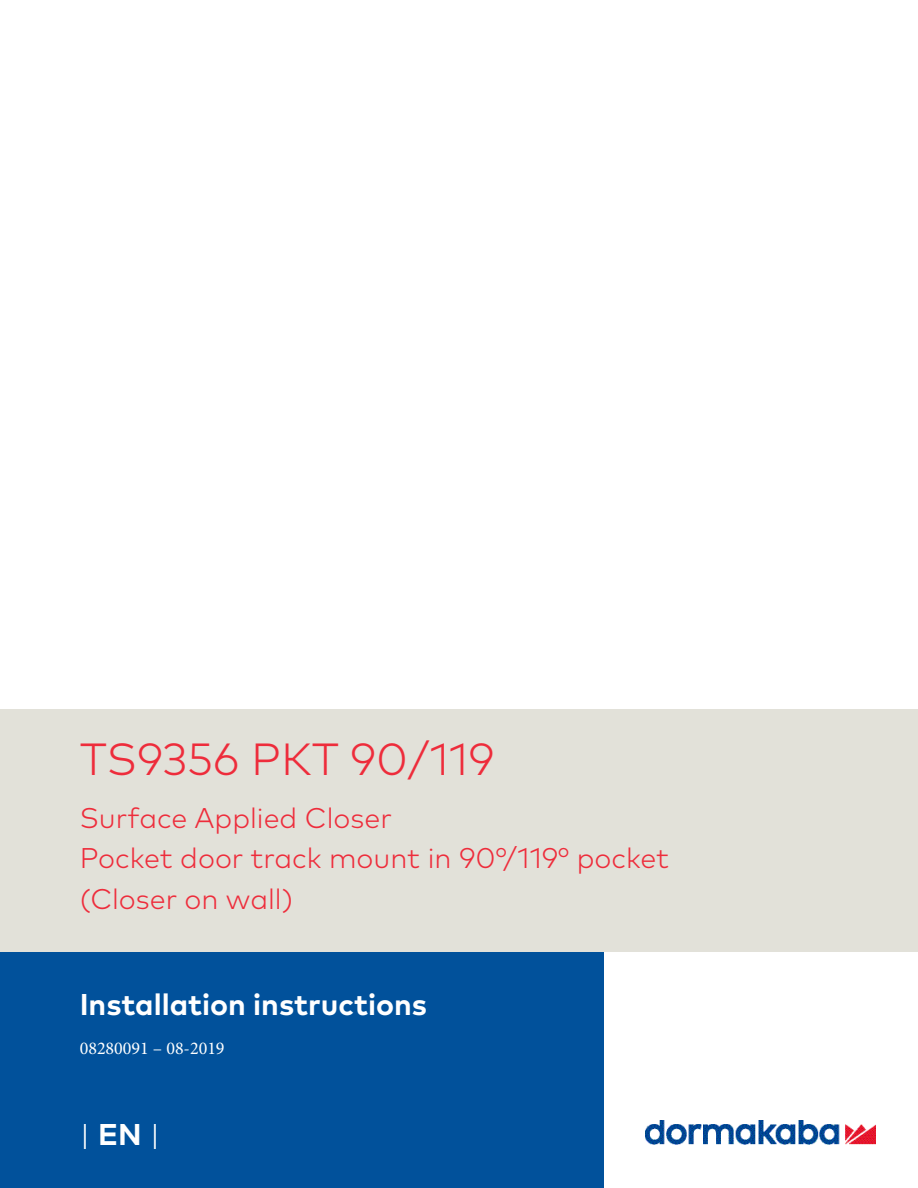
<style>
.page{position:relative;width:918px;height:1188px;background:#fff}
.page>*{position:absolute;margin:0;border:0;box-sizing:border-box;transform-origin:0 0}
.Title_30pt_36pt{font:300 45px "Mark Pro";color:#ee2c3b}
.Title_Bold_20pt_24pt{font:700 30px "Mark Pro";color:#fff}
.Title_Bold_20pt_24pt-2{font:300 30px "Mark Pro";color:#fff}
.Subtitle_20pt_36pt{font:300 28.5px "Mark Pro";color:#ee2c3b}
.t1{font:18px "Minion Pro";color:#fff}
.s1{font-weight:700}
</style>
<div class="page">
<img style="left:646px;top:1120px;width:230px;height:25px">
<div style="left:0;top:952px;width:603px;height:236px;background:#01519b"></div>
<div style="left:0;top:709px;width:918px;height:243px;background:#e2e1d9"></div>
<p class="Title_30pt_36pt" style="left:80px;top:725px;width:416px">TS9356 PKT 90/119</p>
<p class="Subtitle_20pt_36pt" style="left:80px;top:797px;width:314px">Surface Applied Closer</p>
<p class="Subtitle_20pt_36pt" style="left:80px;top:837px;width:591px">Pocket door track mount in 90°/119° pocket</p>
<p class="Subtitle_20pt_36pt" style="left:80px;top:878px;width:215px">(Closer on wall)</p>
<p class="Title_Bold_20pt_24pt" style="left:80px;top:982px;width:349px">Installation instructions</p>
<p class="t1" style="left:80px;top:1036px;width:146px">08280091 – 08-2019</p>
<p class="Title_Bold_20pt_24pt-2" style="left:80px;top:1112px;width:82px">| <span class="s1">EN</span> |</p>
</div>
